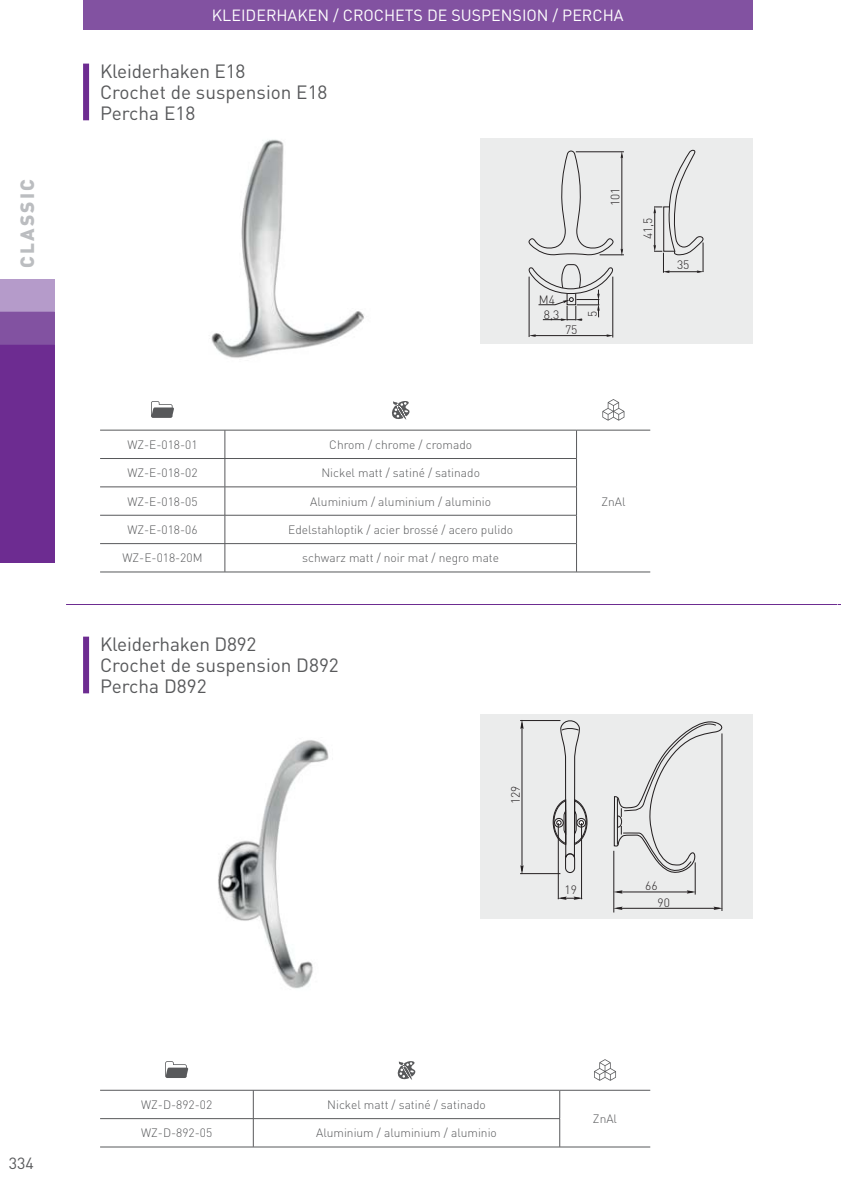
<style>
.page{position:relative;width:841px;height:1190px;background:#fff}
.page>*{position:absolute;margin:0;border:0;box-sizing:border-box;transform-origin:0 0}
.t1{font:19px/21px "DIN Pro";color:#58595b}
.t2{font:900 19px "DIN Pro";letter-spacing:.105em;color:#bbbdc0}
.t3{font:16px "DIN Pro";color:#fff}
.t4{font:16px "DIN Pro";color:#58595b}
.t5{font:300 12px "DIN Pro";color:#58595b}
.t6{font:300 12px/16.4px "DIN Pro";color:#231f20}
</style>
<div class="page">
<div style="left:83px;top:0;width:669px;height:30px;background:#8252a1"></div>
<div style="left:83px;top:64px;width:6px;height:56px;background:#6d2c91"></div>
<div style="left:83px;top:636px;width:6px;height:57px;background:#6d2c91"></div>
<hr style="left:66px;top:604px;width:771px;height:1px;background:#6d2c91">
<div style="left:0;top:344px;width:55px;height:218px;background:#6d2c91"></div>
<div style="left:0;top:312px;width:55px;height:32px;background:#8252a1"></div>
<div style="left:0;top:279px;width:55px;height:33px;background:#b59bca"></div>
<div style="left:480px;top:713px;width:272px;height:204px;background:#ebecec"></div>
<div style="left:480px;top:139px;width:272px;height:205px;background:#ebecec"></div>
<img style="left:218px;top:740px;width:111px;height:249px">
<img style="left:211px;top:139px;width:153px;height:219px">
<svg style="left:613px;top:721px;width:110px;height:155px"></svg>
<hr style="left:617px;top:798px;width:1px;height:46px;background:#231f20">
<div style="left:565px;top:853px;width:10px;height:19px;border:1px solid #231f20;border-radius:5px"></div>
<svg style="left:552px;top:720px;width:36px;height:144px"></svg>
<div style="left:554px;top:817px;width:9px;height:10px;border:1px solid #231f20;border-radius:50%"></div>
<div style="left:576px;top:817px;width:10px;height:10px;border:1px solid #231f20;border-radius:50%"></div>
<hr style="left:558px;top:822px;width:1px;height:77px;background:#231f20">
<hr style="left:581px;top:822px;width:1px;height:77px;background:#231f20">
<hr style="left:520px;top:720px;width:40px;height:1px;background:#231f20">
<hr style="left:520px;top:873px;width:40px;height:1px;background:#231f20">
<hr style="left:521px;top:723px;width:1px;height:147px;background:#231f20">
<svg style="left:520px;top:720px;width:3px;height:9px"></svg>
<svg style="left:520px;top:864px;width:3px;height:10px"></svg>
<hr style="left:617px;top:907px;width:102px;height:1px;background:#231f20">
<hr style="left:617px;top:891px;width:75px;height:1px;background:#231f20">
<svg style="left:614px;top:890px;width:8px;height:3px"></svg>
<svg style="left:686px;top:890px;width:9px;height:3px"></svg>
<svg style="left:614px;top:906px;width:8px;height:3px"></svg>
<svg style="left:713px;top:906px;width:10px;height:3px"></svg>
<hr style="left:613px;top:850px;width:1px;height:62px;background:#231f20">
<hr style="left:695px;top:862px;width:1px;height:32px;background:#231f20">
<hr style="left:721px;top:733px;width:1px;height:177px;background:#231f20">
<svg style="left:557px;top:896px;width:26px;height:3px"></svg>
<hr style="left:533px;top:335px;width:76px;height:1px;background:#231f20">
<hr style="left:612px;top:276px;width:1px;height:61px;background:#231f20">
<hr style="left:529px;top:276px;width:1px;height:61px;background:#231f20">
<svg style="left:606px;top:334px;width:7px;height:3px"></svg>
<svg style="left:529px;top:334px;width:7px;height:3px"></svg>
<svg style="left:653px;top:149px;width:51px;height:124px"></svg>
<svg style="left:528px;top:150px;width:96px;height:171px"></svg>
<hr style="left:100px;top:1089px;width:459px;height:1px;background:#58595b">
<hr style="left:559px;top:1089px;width:91px;height:1px;background:#58595b">
<hr style="left:100px;top:1117px;width:460px;height:1px;background:#58595b">
<svg style="left:253px;top:1090px;width:1px;height:56px"></svg>
<svg style="left:559px;top:1090px;width:1px;height:56px"></svg>
<hr style="left:100px;top:1146px;width:550px;height:1px;background:#58595b">
<svg style="left:165px;top:1061px;width:23px;height:16px"></svg>
<svg style="left:397px;top:1061px;width:18px;height:18px"></svg>
<svg style="left:594px;top:1059px;width:22px;height:21px"></svg>
<hr style="left:100px;top:429px;width:476px;height:1px;background:#58595b">
<hr style="left:576px;top:429px;width:74px;height:1px;background:#58595b">
<hr style="left:100px;top:458px;width:477px;height:1px;background:#58595b">
<hr style="left:100px;top:486px;width:477px;height:1px;background:#58595b">
<hr style="left:100px;top:515px;width:477px;height:1px;background:#58595b">
<hr style="left:100px;top:543px;width:477px;height:1px;background:#58595b">
<svg style="left:224px;top:430px;width:1px;height:141px"></svg>
<svg style="left:576px;top:430px;width:1px;height:141px"></svg>
<hr style="left:100px;top:571px;width:550px;height:1px;background:#58595b">
<svg style="left:151px;top:401px;width:23px;height:17px"></svg>
<svg style="left:392px;top:401px;width:17px;height:19px"></svg>
<svg style="left:602px;top:399px;width:22px;height:21px"></svg>
<h1 class="t2" style="left:16px;top:268px;width:89px;rotate:-90deg">CLASSIC</h1>
<h2 class="t3" style="left:212px;top:9px;width:413px">KLEIDERHAKEN / CROCHETS DE SUSPENSION / PERCHA</h2>
<h1 class="t1" style="left:100px;top:63px;width:229px">Kleiderhaken E18<br>Crochet de suspension E18<br>Percha E18</h1>
<p class="t6" style="left:608px;top:206px;width:18px;rotate:-90deg">101</p>
<p class="t6" style="left:539px;top:293px;width:18px">M4</p>
<p class="t6" style="left:544px;top:308px;width:17px">8,3</p>
<p class="t6" style="left:586px;top:317px;width:8px;rotate:-90deg">5</p>
<p class="t6" style="left:565px;top:323px;width:14px">75</p>
<p class="t6" style="left:641px;top:239px;width:23px;rotate:-90deg">41,5</p>
<p class="t6" style="left:677px;top:258px;width:14px">35</p>
<p class="t5" style="left:127px;top:440px;width:72px">WZ-E-018-01</p>
<p class="t5" style="left:329px;top:440px;width:144px">Chrom / chrome / cromado</p>
<p class="t5" style="left:127px;top:468px;width:72px">WZ-E-018-02</p>
<p class="t5" style="left:321px;top:468px;width:160px">Nickel matt / satiné / satinado</p>
<p class="t5" style="left:127px;top:497px;width:72px">WZ-E-018-05</p>
<p class="t5" style="left:310px;top:497px;width:182px">Aluminium / aluminium / aluminio</p>
<p class="t5" style="left:127px;top:525px;width:72px">WZ-E-018-06</p>
<p class="t5" style="left:288px;top:525px;width:226px">Edelstahloptik / acier brossé / acero pulido</p>
<p class="t5" style="left:122px;top:553px;width:81px">WZ-E-018-20M</p>
<p class="t5" style="left:302px;top:553px;width:198px">schwarz matt / noir mat / negro mate</p>
<h1 class="t1" style="left:100px;top:636px;width:240px">Kleiderhaken D892<br>Crochet de suspension D892<br>Percha D892</h1>
<p class="t6" style="left:509px;top:803px;width:20px;rotate:-90deg">129</p>
<p class="t5" style="left:601px;top:497px;width:26px">ZnAl</p>
<p class="t6" style="left:564px;top:883px;width:14px">19</p>
<p class="t6" style="left:657px;top:879px;width:14px;text-indent:-12px">66<br>90</p>
<h2 class="t4" style="left:9px;top:1156px;width:27px">334</h2>
<p class="t5" style="left:141px;top:1100px;width:73px">WZ-D-892-02</p>
<p class="t5" style="left:327px;top:1100px;width:160px">Nickel matt / satiné / satinado</p>
<p class="t5" style="left:141px;top:1128px;width:73px">WZ-D-892-05</p>
<p class="t5" style="left:316px;top:1128px;width:182px">Aluminium / aluminium / aluminio</p>
<p class="t5" style="left:593px;top:1114px;width:26px">ZnAl</p>
</div>
